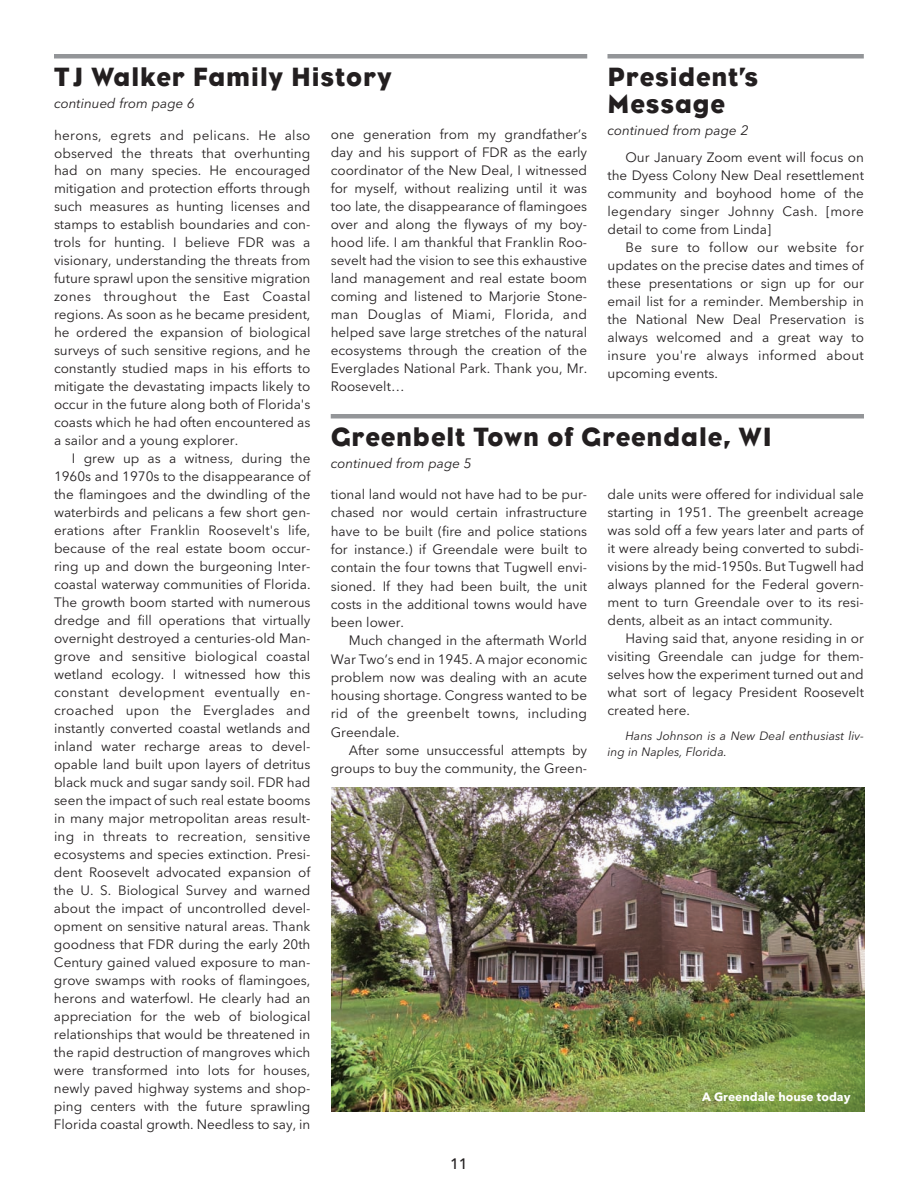
<style>
.page{position:relative;width:918px;height:1188px;background:#fff}
.page>*{position:absolute;margin:0;border:0;box-sizing:border-box;transform-origin:0 0}
.t1{font:27px/27px "Eagle";letter-spacing:.035em;color:#231f20}
.t2{font:500 15px "Avenir Next";color:#231f20}
.t3{font:13.5px/18px "Avenir Next";color:#231f20;text-align:justify}
.t4{font:italic 13.5px "Avenir Next";color:#231f20}
.t5{font:italic 12px/15.8px "Avenir Next";color:#231f20}
.t6{font:700 12px "Avenir Next";color:#fff}
</style>
<div class="page">
<hr style="left:54px;top:54px;width:533px;height:4px;background:#939598">
<hr style="left:608px;top:54px;width:256px;height:4px;background:#939598">
<hr style="left:331px;top:414px;width:533px;height:4px;background:#939598">
<img style="left:332px;top:788px;width:533px;height:324px">
<h1 class="t1" style="left:608px;top:63px;width:152px">President’s<br>Message</h1>
<p class="t4" style="left:608px;top:119px;width:143px">continued from page 2</p>
<h1 class="t1" style="left:54px;top:63px;width:339px">TJ Walker Family History</h1>
<p class="t4" style="left:54px;top:92px;width:143px">continued from page 6</p>
<p class="t3" style="left:331px;top:125px;width:258px">one generation from my grandfather’s day and his support of fDr as the early coordinator of the new Deal, I witnessed for myself, without realizing until it was too late, the disappearance of flamingoes over and along the flyways of my boy&shy;hood life. I am thankful that franklin roo&shy;sevelt had the vision to see this exhaustive land management and real estate boom coming and listened to Marjorie stone&shy;man Douglas of Miami, florida, and helped save large stretches of the natural ecosystems through the creation of the everglades national Park. Thank you, Mr. roosevelt…</p>
<p class="t3" style="left:54px;top:125px;width:258px">herons, egrets and pelicans. he also observed the threats that overhunting had on many species. he encouraged mitigation and protection efforts through such measures as hunting licenses and stamps to establish boundaries and con&shy;trols for hunting. I believe fDr was a visionary, understanding the threats from future sprawl upon the sensitive migration zones throughout the east Coastal regions. As soon as he became president, he ordered the expansion of biological surveys of such sensitive regions, and he constantly studied maps in his efforts to mitigate the devastating impacts likely to occur in the future along both of florida's coasts which he had often encountered as a sailor and a young explorer.</p>
<p class="t3" style="left:54px;top:449px;width:258px;text-indent:18px">I grew up as a witness, during the 1960s and 1970s to the disappearance of the flamingoes and the dwindling of the waterbirds and pelicans a few short gen&shy;erations after franklin roosevelt's life, because of the real estate boom occur&shy;ring up and down the burgeoning Inter&shy;coastal waterway communities of florida.<br>The growth boom started with numerous dredge and fill operations that virtually overnight destroyed a centuries-old Man&shy;grove and sensitive biological coastal wetland ecology. I witnessed how this constant development eventually en - croached upon the everglades and instantly converted coastal wetlands and inland water recharge areas to devel&shy;opable land built upon layers of detritus black muck and sugar sandy soil. fDr had seen the impact of such real estate booms in many major metropolitan areas result&shy;ing in threats to recreation, sensitive ecosystems and species extinction. Presi&shy;dent roosevelt advocated expansion of the U. s. Biological survey and warned about the impact of uncontrolled devel&shy;opment on sensitive natural areas. Thank goodness that fDr during the early 20th Century gained valued exposure to man&shy;grove swamps with rooks of flamingoes, herons and waterfowl. he clearly had an appreciation for the web of biological relationships that would be threatened in the rapid destruction of mangroves which were transformed into lots for houses, newly paved highway systems and shop&shy;ping centers with the future sprawling florida coastal growth. needless to say, in</p>
<p class="t3" style="left:608px;top:148px;width:258px;text-indent:18px">our January Zoom event will focus on the Dyess Colony new Deal resettlement community and boyhood home of the legendary singer Johnny Cash. [more detail to come from linda]</p>
<p class="t3" style="left:608px;top:238px;width:258px;text-indent:18px">Be sure to follow our website for updates on the precise dates and times of these presentations or sign up for our email list for a reminder. Membership in the national new Deal Preservation is always welcomed and a great way to insure you're always informed about upcoming events.</p>
<h1 class="t1" style="left:331px;top:423px;width:442px">Greenbelt Town of Greendale, WI</h1>
<p class="t4" style="left:331px;top:452px;width:143px">continued from page 5</p>
<p class="t3" style="left:607px;top:485px;width:258px">dale units were offered for individual sale starting in 1951. The greenbelt acreage was sold off a few years later and parts of it were already being converted to subdi&shy;visions by the mid-1950s. But Tugwell had always planned for the federal govern&shy;ment to turn Greendale over to its resi&shy;dents, albeit as an intact community.</p>
<p class="t3" style="left:607px;top:629px;width:258px;text-indent:18px">having said that, anyone residing in or visiting Greendale can judge for them&shy;selves how the experiment turned out and what sort of legacy President roosevelt created here.</p>
<p class="t5" style="left:608px;top:728px;width:258px;text-indent:18px">Hans Johnson is a New Deal enthusiast liv&shy;ing in Naples, Florida.</p>
<p class="t3" style="left:331px;top:485px;width:258px">tional land would not have had to be pur&shy;chased nor would certain infrastructure have to be built (fire and police stations for instance.) if Greendale were built to contain the four towns that Tugwell envi&shy;sioned. If they had been built, the unit costs in the additional towns would have been lower.</p>
<p class="t3" style="left:331px;top:631px;width:258px;text-indent:18px">Much changed in the aftermath world war Two’s end in 1945. A major economic problem now was dealing with an acute housing shortage. Congress wanted to be rid of the greenbelt towns, including Greendale.</p>
<p class="t3" style="left:331px;top:740px;width:258px;text-align:right">After some unsuccessful attempts by groups to buy the community, the Green-</p>
<p class="t6" style="left:702px;top:1086px;width:150px">A Greendale house today</p>
<p class="t2" style="left:450px;top:1151px;width:19px">11</p>
</div>
